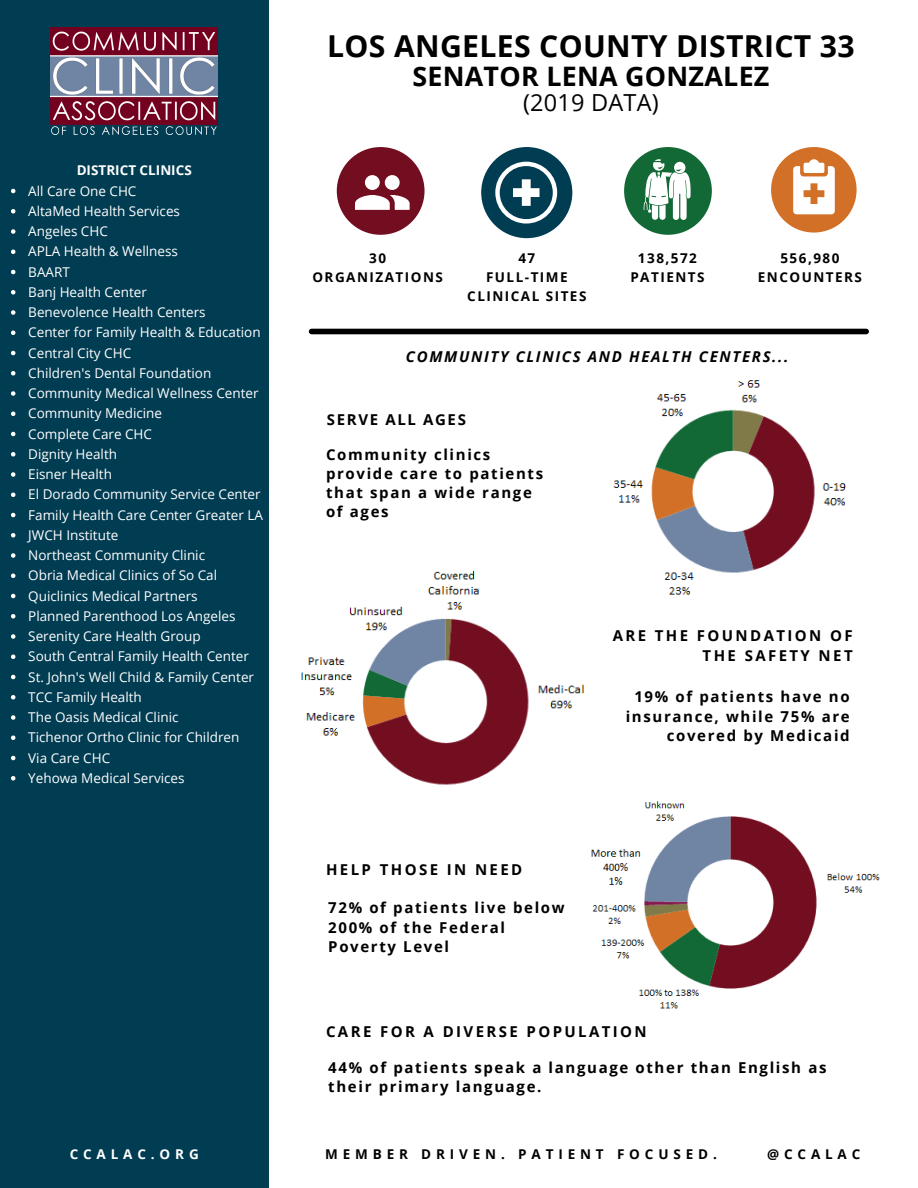
<style>
.page{position:relative;width:918px;height:1188px;background:#fff}
.page>*{position:absolute;margin:0;border:0;box-sizing:border-box;transform-origin:0 0}
.t1{font:700 30.15px "Open Sans";letter-spacing:.01em;color:#000}
.t2{font:700 26.85px "Open Sans";letter-spacing:.01em;color:#000}
.t3{font:23.55px "Open Sans";letter-spacing:.01em;color:#000}
.t4{font:700 15px/19.2px "Open Sans";letter-spacing:.11em;color:#000}
.t5{font:700 15px/20.2px "Open Sans";letter-spacing:.16em;color:#000;text-align:right}
.t6{font:italic 700 15px "Open Sans";letter-spacing:.11em;color:#000}
.t7{font:13.5px "Open Sans";color:#fff}
.t8{font:700 13.5px/19.2px "Open Sans";letter-spacing:.11em;color:#000;text-align:center}
.t9{font:700 13.5px "Open Sans";letter-spacing:.36em;color:#000}
.t10{font:700 13.5px "Open Sans";color:#fff}
.t11{font:700 13.5px "Open Sans";letter-spacing:.36em;color:#fff}
</style>
<div class="page">
<img style="left:591px;top:801px;width:289px;height:208px">
<div style="left:624px;top:147px;width:88px;height:88px;background:#136935;border-radius:50%"></div>
<div style="left:0;top:0;width:269px;height:1188px;background:#003c52"></div>
<div style="left:337px;top:147px;width:88px;height:88px;background:#730e21;border-radius:50%"></div>
<div style="left:481px;top:147px;width:91px;height:91px;background:#003c52;border-radius:50%"></div>
<div style="left:771px;top:147px;width:86px;height:86px;background:#d27027;border-radius:50%"></div>
<svg style="left:355px;top:175px;width:55px;height:35px"></svg>
<svg style="left:793px;top:159px;width:42px;height:55px"></svg>
<svg style="left:644px;top:159px;width:47px;height:61px"></svg>
<img style="left:51px;top:28px;width:166px;height:107px">
<svg style="left:495px;top:162px;width:62px;height:62px"></svg>
<img style="left:301px;top:570px;width:309px;height:253px">
<img style="left:521px;top:380px;width:325px;height:233px">
<div style="left:312px;top:329px;width:554px;height:5px;background:#000"></div>
<svg style="left:11px;top:189px;width:4px;height:4px"></svg>
<svg style="left:11px;top:209px;width:4px;height:5px"></svg>
<svg style="left:11px;top:229px;width:4px;height:5px"></svg>
<svg style="left:11px;top:250px;width:4px;height:4px"></svg>
<svg style="left:11px;top:270px;width:4px;height:4px"></svg>
<svg style="left:11px;top:290px;width:4px;height:5px"></svg>
<svg style="left:11px;top:310px;width:4px;height:5px"></svg>
<svg style="left:11px;top:331px;width:4px;height:4px"></svg>
<svg style="left:11px;top:351px;width:4px;height:4px"></svg>
<svg style="left:11px;top:371px;width:4px;height:5px"></svg>
<svg style="left:11px;top:391px;width:4px;height:5px"></svg>
<svg style="left:11px;top:412px;width:4px;height:4px"></svg>
<svg style="left:11px;top:432px;width:4px;height:4px"></svg>
<svg style="left:11px;top:452px;width:4px;height:5px"></svg>
<svg style="left:11px;top:472px;width:4px;height:5px"></svg>
<svg style="left:11px;top:493px;width:4px;height:4px"></svg>
<svg style="left:11px;top:513px;width:4px;height:4px"></svg>
<svg style="left:11px;top:533px;width:4px;height:5px"></svg>
<svg style="left:11px;top:553px;width:4px;height:5px"></svg>
<svg style="left:11px;top:574px;width:4px;height:4px"></svg>
<svg style="left:11px;top:594px;width:4px;height:4px"></svg>
<svg style="left:11px;top:614px;width:4px;height:5px"></svg>
<svg style="left:11px;top:634px;width:4px;height:5px"></svg>
<svg style="left:11px;top:655px;width:4px;height:4px"></svg>
<svg style="left:11px;top:675px;width:4px;height:4px"></svg>
<svg style="left:11px;top:695px;width:4px;height:5px"></svg>
<svg style="left:11px;top:715px;width:4px;height:5px"></svg>
<svg style="left:11px;top:736px;width:4px;height:4px"></svg>
<svg style="left:11px;top:756px;width:4px;height:4px"></svg>
<svg style="left:11px;top:776px;width:4px;height:5px"></svg>
<p class="t10" style="left:77px;top:161px;width:117px">DISTRICT CLINICS</p>
<p class="t7" style="left:28px;top:181px;width:110px">All Care One CHC</p>
<p class="t7" style="left:28px;top:201px;width:153px">AltaMed Health Services</p>
<p class="t7" style="left:28px;top:222px;width:81px">Angeles CHC</p>
<p class="t7" style="left:28px;top:242px;width:151px">APLA Health &amp; Wellness</p>
<p class="t7" style="left:28px;top:262px;width:43px">BAART</p>
<p class="t7" style="left:28px;top:282px;width:120px">Banj Health Center</p>
<p class="t7" style="left:28px;top:303px;width:179px">Benevolence Health Centers</p>
<p class="t7" style="left:28px;top:323px;width:234px">Center for Family Health &amp; Education</p>
<p class="t7" style="left:28px;top:343px;width:104px">Central City CHC</p>
<p class="t7" style="left:28px;top:363px;width:185px">Children's Dental Foundation</p>
<p class="t7" style="left:28px;top:384px;width:232px">Community Medical Wellness Center</p>
<p class="t7" style="left:28px;top:404px;width:135px">Community Medicine</p>
<p class="t7" style="left:28px;top:424px;width:125px">Complete Care CHC</p>
<p class="t7" style="left:28px;top:444px;width:90px">Dignity Health</p>
<p class="t7" style="left:28px;top:465px;width:85px">Eisner Health</p>
<p class="t7" style="left:28px;top:485px;width:234px">El Dorado Community Service Center</p>
<p class="t7" style="left:28px;top:505px;width:236px">Family Health Care Center Greater LA</p>
<p class="t7" style="left:28px;top:525px;width:92px">JWCH Institute</p>
<p class="t7" style="left:28px;top:546px;width:178px">Northeast Community Clinic</p>
<p class="t7" style="left:28px;top:566px;width:190px">Obria Medical Clinics of So Cal</p>
<p class="t7" style="left:28px;top:586px;width:171px">Quiclinics Medical Partners</p>
<p class="t7" style="left:28px;top:606px;width:209px">Planned Parenthood Los Angeles</p>
<p class="t7" style="left:28px;top:627px;width:174px">Serenity Care Health Group</p>
<p class="t7" style="left:28px;top:647px;width:222px">South Central Family Health Center</p>
<p class="t7" style="left:28px;top:667px;width:227px">St. John's Well Child &amp; Family Center</p>
<p class="t7" style="left:28px;top:687px;width:115px">TCC Family Health</p>
<p class="t7" style="left:28px;top:708px;width:152px">The Oasis Medical Clinic</p>
<p class="t7" style="left:28px;top:728px;width:213px">Tichenor Ortho Clinic for Children</p>
<p class="t7" style="left:28px;top:748px;width:83px">Via Care CHC</p>
<p class="t7" style="left:28px;top:768px;width:158px">Yehowa Medical Services</p>
<p class="t1" style="left:327px;top:25px;width:529px">LOS ANGELES COUNTY DISTRICT 33</p>
<p class="t2" style="left:412px;top:58px;width:359px">SENATOR LENA GONZALEZ</p>
<p class="t3" style="left:523px;top:86px;width:137px">(2019 DATA)</p>
<p class="t8" style="left:369px;top:248px;width:18px">30</p>
<p class="t8" style="left:312px;top:267px;width:132px">ORGANIZATIONS</p>
<p class="t8" style="left:518px;top:248px;width:18px">47</p>
<p class="t8" style="left:467px;top:267px;width:121px">FULL-TIME<br>CLINICAL SITES</p>
<p class="t8" style="left:638px;top:248px;width:61px">138,572</p>
<p class="t8" style="left:630px;top:267px;width:76px">PATIENTS</p>
<p class="t8" style="left:780px;top:248px;width:61px">556,980</p>
<p class="t8" style="left:758px;top:267px;width:106px">ENCOUNTERS</p>
<p class="t6" style="left:406px;top:346px;width:384px">COMMUNITY CLINICS AND HEALTH CENTERS...</p>
<p class="t4" style="left:327px;top:410px;width:141px">SERVE ALL AGES</p>
<p class="t4" style="left:326px;top:445px;width:219px">Community clinics provide care to patients that span a wide range of ages</p>
<p class="t5" style="left:326px;top:859px;width:198px">HELP THOSE IN NEED</p>
<p class="t4" style="left:328px;top:898px;width:238px">72% of patients live below<br>200% of the Federal<br>Poverty Level</p>
<p class="t5" style="left:613px;top:625px;width:241px">ARE THE FOUNDATION OF<br>THE SAFETY NET</p>
<p class="t4" style="left:626px;top:687px;width:226px;text-align:right">19% of patients have no insurance, while 75% are covered by Medicaid</p>
<p class="t5" style="left:326px;top:1021px;width:322px">CARE FOR A DIVERSE POPULATION</p>
<p class="t4" style="left:328px;top:1057px;width:500px">44% of patients speak a language other than English as their primary language.</p>
<p class="t11" style="left:70px;top:1145px;width:131px">CCALAC.ORG</p>
<p class="t9" style="left:325px;top:1145px;width:393px">MEMBER DRIVEN. PATIENT FOCUSED.</p>
<p class="t8" style="left:767px;top:1144px;width:95px">@CCALAC</p>
</div>
